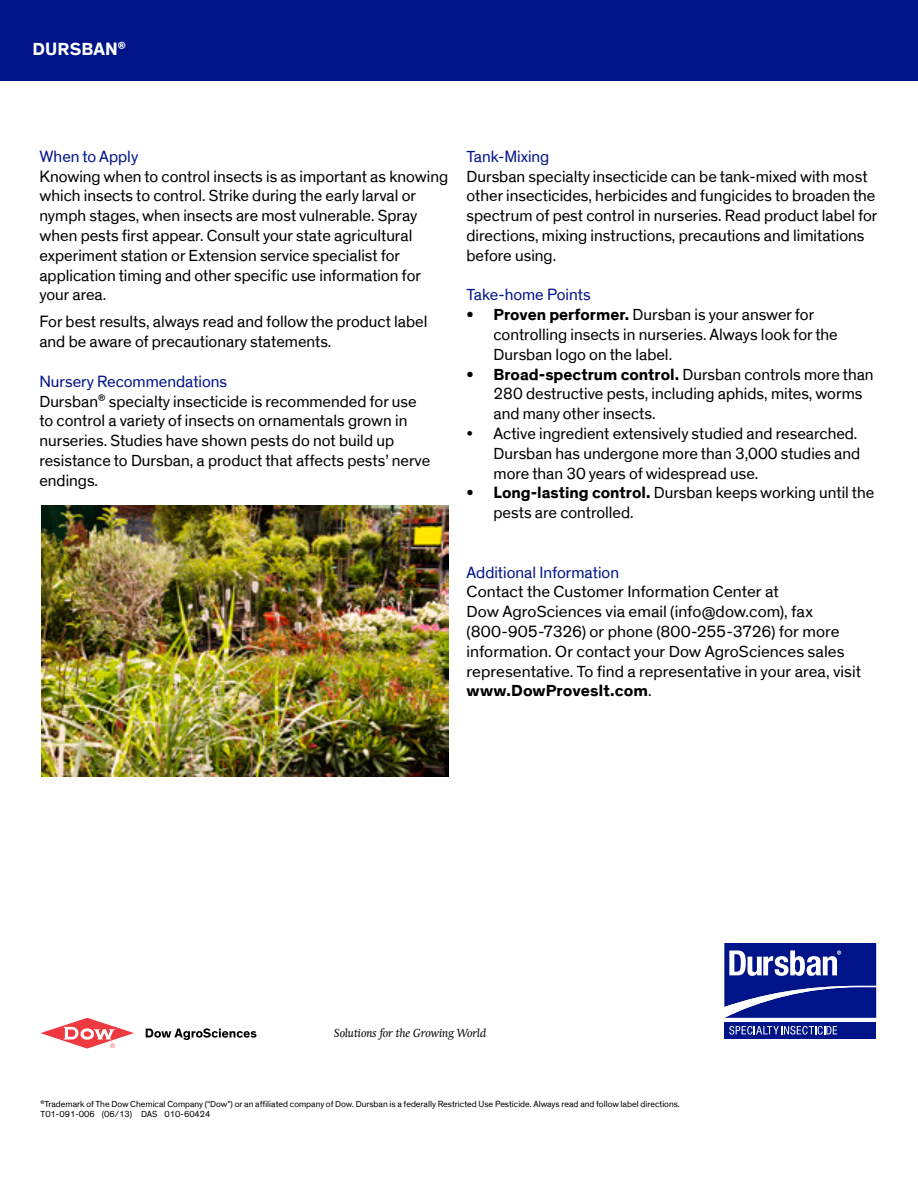
<style>
.page{position:relative;width:918px;height:1188px;background:#fff}
.page>*{position:absolute;margin:0;border:0;box-sizing:border-box;transform-origin:0 0}
.t1{font:700 18px "Dow Corporate";letter-spacing:.01em;color:#fff}
.t2{font:16.5px/19.8px "Dow Corporate";color:#000}
.t3{font:16.5px "Dow Corporate";color:#001489}
.t4{font:italic 12px "Swift Neue LT Pro";color:#000}
.t5{font:9px "Dow Corporate";color:#000}
.s1{font-weight:700}
</style>
<div class="page">
<div style="left:724px;top:1022px;width:152px;height:17px;background:#001489"></div>
<svg style="left:729px;top:1026px;width:108px;height:9px"></svg>
<svg style="left:724px;top:943px;width:152px;height:75px;background:#30409f"></svg>
<svg style="left:146px;top:1028px;width:110px;height:12px"></svg>
<svg style="left:40px;top:1018px;width:94px;height:31px"></svg>
<div style="left:0;top:0;width:918px;height:81px;background:#001489"></div>
<img style="left:42px;top:506px;width:406px;height:271px">
<p class="t1" style="left:32px;top:38px;width:95px">DURSBAN<sup>®</sup></p>
<p class="t3" style="left:39px;top:147px;width:100px">When to Apply</p>
<p class="t2" style="left:39px;top:167px;width:410px">Knowing when to control insects is as important as knowing which insects to control. Strike during the early larval or nymph stages, when insects are most vulnerable. Spray when pests first appear. Consult your state agricultural experiment station or Extension service specialist for application timing and other specific use information for your area.</p>
<p class="t2" style="left:39px;top:312px;width:390px">For best results, always read and follow the product label and be aware of precautionary statements.</p>
<p class="t3" style="left:39px;top:372px;width:189px">Nursery Recommendations</p>
<p class="t2" style="left:39px;top:392px;width:392px">Dursban<sup>®</sup> specialty insecticide is recommended for use to control a variety of insects on ornamentals grown in nurseries. Studies have shown pests do not build up resistance to Dursban, a product that affects pests’ nerve endings.</p>
<p class="t3" style="left:467px;top:147px;width:84px">Tank-Mixing</p>
<p class="t2" style="left:467px;top:167px;width:413px">Dursban specialty insecticide can be tank-mixed with most other insecticides, herbicides and fungicides to broaden the spectrum of pest control in nurseries. Read product label for directions, mixing instructions, precautions and limitations before using.</p>
<p class="t3" style="left:467px;top:285px;width:126px">Take-home Points</p>
<p class="t2" style="left:494px;top:305px;width:346px;text-indent:-27px"><span class="s1">• Proven performer.</span> Dursban is your answer for controlling insects in nurseries. Always look for the<br>Dursban logo on the label.</p>
<p class="t2" style="left:494px;top:365px;width:382px;text-indent:-27px"><span class="s1">• Broad-spectrum control.</span> Dursban controls more than<br>280 destructive pests, including aphids, mites, worms and many other insects.</p>
<p class="t2" style="left:494px;top:424px;width:368px;text-indent:-27px">• Active ingredient extensively studied and researched.<br>Dursban has undergone more than 3,000 studies and more than 30 years of widespread use.</p>
<p class="t2" style="left:494px;top:483px;width:382px;text-indent:-27px"><span class="s1">• Long-lasting control.</span> Dursban keeps working until the pests are controlled.</p>
<p class="t3" style="left:467px;top:562px;width:154px">Additional Information</p>
<p class="t2" style="left:467px;top:582px;width:314px">Contact the Customer Information Center at</p>
<p class="t2" style="left:467px;top:602px;width:396px">Dow AgroSciences via email (info@dow.com), fax (800-905-7326) or phone (800-255-3726) for more information. Or contact your Dow AgroSciences sales representative. To find a representative in your area, visit <span class="s1">www.DowProvesIt.com</span>.</p>
<p class="t4" style="left:334px;top:1026px;width:154px">Solutions for the Growing World</p>
<p class="t5" style="left:40px;top:1098px;width:641px"><sup>®</sup>Trademark of The Dow Chemical Company (“Dow”) or an affiliated company of Dow. Dursban is a federally Restricted Use Pesticide. Always read and follow label directions.</p>
<p class="t5" style="left:40px;top:1109px;width:172px">T01-091-006 (06/13) DAS 010-60424</p>
</div>
